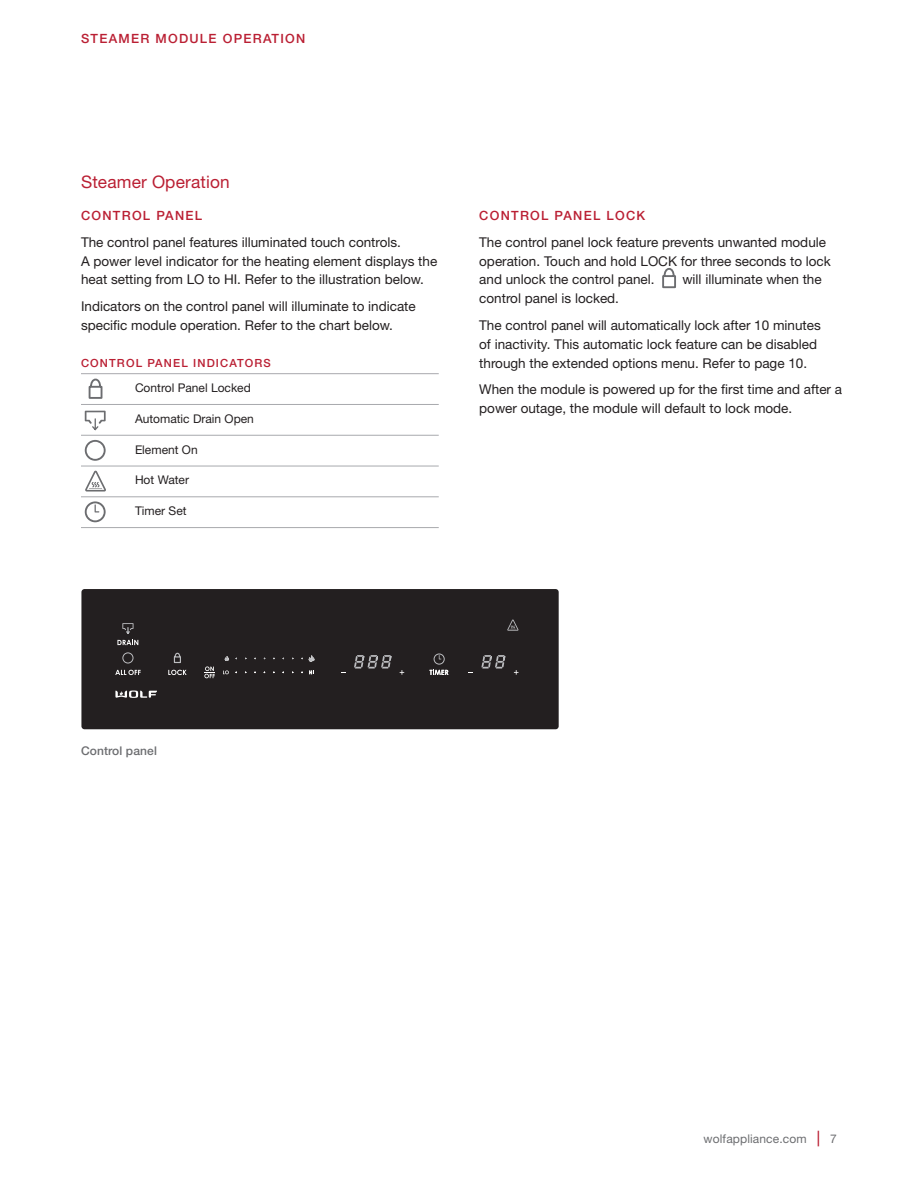
<style>
.page{position:relative;width:918px;height:1188px;background:#fff}
.page>*{position:absolute;margin:0;border:0;box-sizing:border-box;transform-origin:0 0}
.t1{font:17.25px "Helvetica Neue LT Std";letter-spacing:.01em;color:#ba1f33}
.t2{font:13.5px/18.8px "Helvetica Neue LT Std";color:#231f20}
.t3{font:500 12.75px "Helvetica Neue LT Std";letter-spacing:.1em;color:#ba1f33}
.t4{font:12px "Helvetica Neue LT Std";color:#231f20}
.t5{font:12px "Helvetica Neue LT Std";letter-spacing:.01em;color:#6c6d70}
.t6{font:500 12px "Helvetica Neue LT Std";letter-spacing:.01em;color:#6c6d70}
.t7{font:500 11.25px "Helvetica Neue LT Std";letter-spacing:.1em;color:#ba1f33}
.s1{font-weight:500;font-size:15.6px;color:#ba1f33}
</style>
<div class="page">
<hr style="left:135px;top:404px;width:304px;height:1px;background:#a8a9ad">
<hr style="left:81px;top:435px;width:54px;height:1px;background:#a8a9ad">
<hr style="left:135px;top:435px;width:304px;height:1px;background:#a8a9ad">
<hr style="left:81px;top:466px;width:54px;height:1px;background:#a8a9ad">
<hr style="left:135px;top:466px;width:304px;height:1px;background:#a8a9ad">
<hr style="left:81px;top:496px;width:54px;height:1px;background:#a8a9ad">
<hr style="left:135px;top:496px;width:304px;height:1px;background:#a8a9ad">
<hr style="left:81px;top:527px;width:54px;height:1px;background:#a8a9ad">
<hr style="left:135px;top:527px;width:304px;height:1px;background:#a8a9ad">
<hr style="left:81px;top:373px;width:54px;height:1px;background:#a8a9ad">
<hr style="left:135px;top:373px;width:304px;height:1px;background:#a8a9ad">
<hr style="left:81px;top:404px;width:54px;height:1px;background:#a8a9ad">
<svg style="left:88px;top:378px;width:15px;height:21px"></svg>
<svg style="left:85px;top:411px;width:21px;height:19px"></svg>
<svg style="left:85px;top:440px;width:21px;height:21px"></svg>
<svg style="left:85px;top:471px;width:21px;height:21px"></svg>
<svg style="left:85px;top:501px;width:21px;height:21px"></svg>
<svg style="left:662px;top:268px;width:14px;height:21px"></svg>
<div style="left:81px;top:589px;width:478px;height:140px;background:#231f20;border-radius:3px"></div>
<svg style="left:115px;top:691px;width:42px;height:7px"></svg>
<svg style="left:514px;top:670px;width:4px;height:5px"></svg>
<svg style="left:115px;top:670px;width:26px;height:5px"></svg>
<svg style="left:168px;top:670px;width:19px;height:5px"></svg>
<svg style="left:204px;top:666px;width:11px;height:12px"></svg>
<svg style="left:309px;top:671px;width:5px;height:3px"></svg>
<svg style="left:223px;top:670px;width:6px;height:4px"></svg>
<svg style="left:400px;top:670px;width:4px;height:5px"></svg>
<svg style="left:430px;top:653px;width:18px;height:22px"></svg>
<svg style="left:225px;top:656px;width:4px;height:5px"></svg>
<svg style="left:309px;top:655px;width:5px;height:7px"></svg>
<svg style="left:122px;top:652px;width:12px;height:12px"></svg>
<svg style="left:173px;top:652px;width:8px;height:12px"></svg>
<svg style="left:507px;top:620px;width:12px;height:11px"></svg>
<svg style="left:117px;top:623px;width:21px;height:22px"></svg>
<svg style="left:354px;top:655px;width:37px;height:14px"></svg>
<svg style="left:481px;top:655px;width:24px;height:14px"></svg>
<p class="t3" style="left:81px;top:31px;width:226px">STEAMER MODULE OPERATION</p>
<p class="t1" style="left:81px;top:171px;width:150px">Steamer Operation</p>
<p class="t3" style="left:81px;top:208px;width:123px">CONTROL PANEL</p>
<p class="t2" style="left:81px;top:233px;width:358px">The control panel features illuminated touch controls.<br>A power level indicator for the heating element displays the heat setting from LO to HI. Refer to the illustration below.</p>
<p class="t2" style="left:81px;top:297px;width:336px">Indicators on the control panel will illuminate to indicate specific module operation. Refer to the chart below.</p>
<p class="t7" style="left:81px;top:356px;width:191px">CONTROL PANEL INDICATORS</p>
<p class="t4" style="left:135px;top:381px;width:117px">Control Panel Locked</p>
<p class="t4" style="left:135px;top:411px;width:120px">Automatic Drain Open</p>
<p class="t4" style="left:135px;top:442px;width:64px">Element On</p>
<p class="t4" style="left:135px;top:473px;width:55px">Hot Water</p>
<p class="t4" style="left:135px;top:504px;width:53px">Timer Set</p>
<p class="t3" style="left:479px;top:208px;width:167px">CONTROL PANEL LOCK</p>
<p class="t2" style="left:479px;top:233px;width:353px">The control panel lock feature prevents unwanted module operation. Touch and hold LOCK for three seconds to lock and unlock the control panel.</p>
<p class="t2" style="left:682px;top:270px;width:141px">will illuminate when the</p>
<p class="t2" style="left:479px;top:285px;width:343px;line-height:26.8px">control panel is locked.<br>The control panel will automatically lock after 10 minutes</p>
<p class="t2" style="left:479px;top:334px;width:339px">of inactivity. This automatic lock feature can be disabled through the extended options menu. Refer to page 10.</p>
<p class="t2" style="left:479px;top:380px;width:364px">When the module is powered up for the first time and after a power outage, the module will default to lock mode.</p>
<p class="t6" style="left:81px;top:744px;width:77px">Control panel</p>
<p class="t5" style="left:704px;top:1131px;width:135px">wolfappliance.com <span class="s1">|</span> 7</p>
</div>
